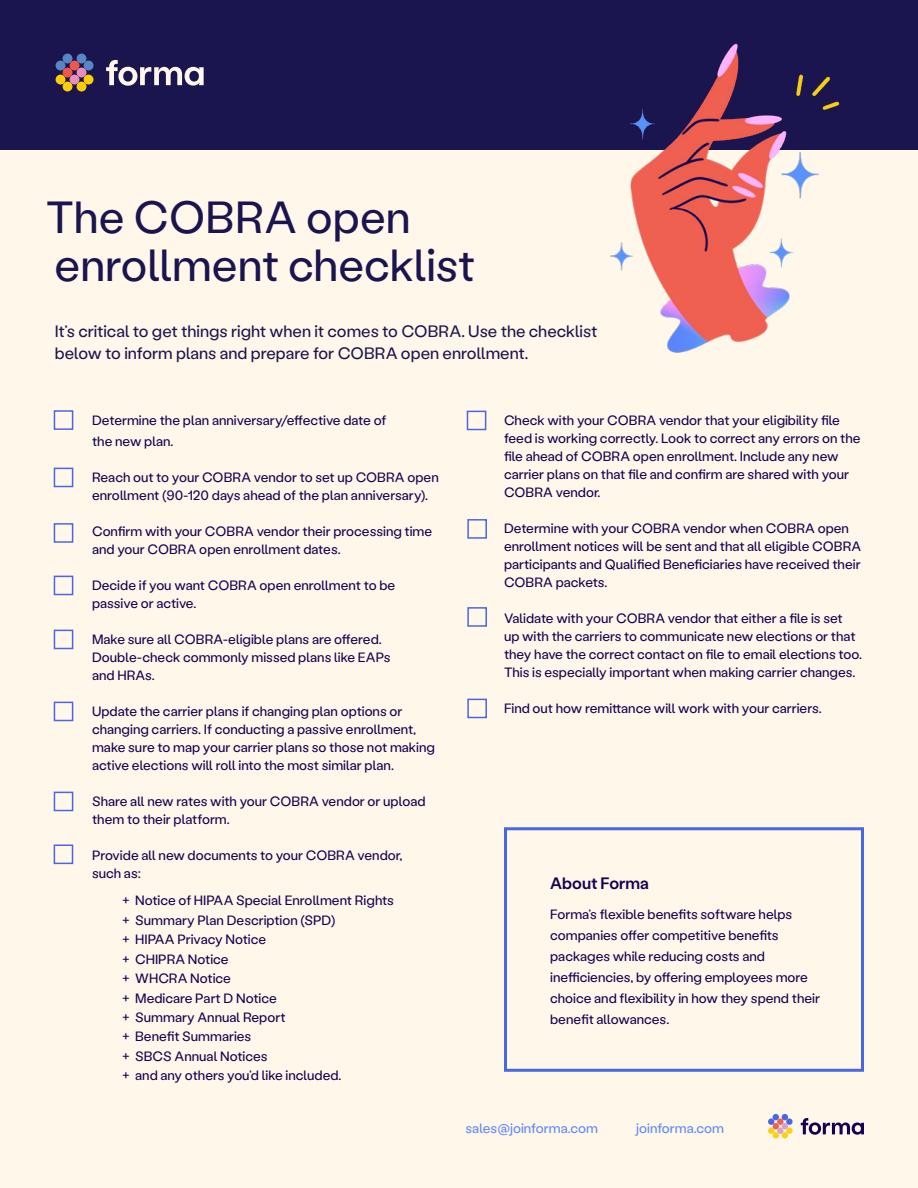
<style>
.page{position:relative;width:918px;height:1188px;background:#fff7e9}
.page>*{position:absolute;margin:0;border:0;box-sizing:border-box;transform-origin:0 0}
.t1{font:45px/48px "Labil Grotesk";color:#1b154f}
.t2{font:16.5px/22.5px "Labil Grotesk";color:#1b154f}
.t3{font:500 16.5px "Labil Grotesk";color:#150050}
.t4{font:13.5px/18px "Labil Grotesk";color:#150050}
.t5{font:13.5px "Labil Grotesk";color:#6088fb}
</style>
<div class="page">
<div style="left:0;top:0;width:918px;height:149px;background:#1b154f"></div>
<svg style="left:106px;top:60px;width:98px;height:26px"></svg>
<div style="left:63px;top:54px;width:9px;height:9px;background:#5886c5;border-radius:50%"></div>
<div style="left:70px;top:61px;width:9px;height:9px;background:#ee584b;border-radius:50%"></div>
<div style="left:77px;top:54px;width:9px;height:9px;background:#5886c5;border-radius:50%"></div>
<div style="left:77px;top:82px;width:9px;height:9px;background:#fdce07;border-radius:50%"></div>
<div style="left:70px;top:75px;width:9px;height:9px;background:#e68fbc;border-radius:50%"></div>
<div style="left:63px;top:82px;width:9px;height:9px;background:#fdce07;border-radius:50%"></div>
<div style="left:84px;top:61px;width:9px;height:9px;background:#5886c5;border-radius:50%"></div>
<div style="left:77px;top:68px;width:9px;height:9px;background:#e68fbc;border-radius:50%"></div>
<div style="left:84px;top:75px;width:9px;height:9px;background:#fdce07;border-radius:50%"></div>
<div style="left:56px;top:75px;width:9px;height:9px;background:#fdce07;border-radius:50%"></div>
<div style="left:63px;top:68px;width:9px;height:9px;background:#ee584b;border-radius:50%"></div>
<div style="left:56px;top:61px;width:9px;height:9px;background:#5886c5;border-radius:50%"></div>
<div style="left:54px;top:410px;width:19px;height:20px;border:2px solid #4967e5"></div>
<div style="left:54px;top:468px;width:19px;height:19px;border:2px solid #4967e5"></div>
<div style="left:54px;top:523px;width:19px;height:20px;border:2px solid #4967e5"></div>
<div style="left:54px;top:576px;width:19px;height:19px;border:2px solid #4967e5"></div>
<div style="left:54px;top:630px;width:19px;height:19px;border:2px solid #4967e5"></div>
<div style="left:54px;top:702px;width:19px;height:19px;border:2px solid #4967e5"></div>
<div style="left:54px;top:792px;width:19px;height:19px;border:2px solid #4967e5"></div>
<div style="left:467px;top:519px;width:20px;height:20px;border:2px solid #4967e5"></div>
<div style="left:467px;top:607px;width:20px;height:20px;border:2px solid #4967e5"></div>
<div style="left:467px;top:699px;width:20px;height:19px;border:2px solid #4967e5"></div>
<div style="left:54px;top:844px;width:19px;height:20px;border:2px solid #4967e5"></div>
<div style="left:467px;top:411px;width:19px;height:19px;border:2px solid #4967e5"></div>
<img style="left:591px;top:43px;width:275px;height:310px">
<div style="left:504px;top:827px;width:360px;height:245px;border:3px solid #4967e5"></div>
<svg style="left:801px;top:1118px;width:63px;height:17px"></svg>
<div style="left:782px;top:1132px;width:6px;height:7px;background:#fbd018;border-radius:50%"></div>
<div style="left:773px;top:1132px;width:6px;height:7px;background:#fbd018;border-radius:50%"></div>
<div style="left:786px;top:1118px;width:7px;height:7px;background:#4967e5;border-radius:50%"></div>
<div style="left:786px;top:1128px;width:7px;height:6px;background:#fbd018;border-radius:50%"></div>
<svg style="left:768px;top:1114px;width:20px;height:20px"></svg>
<div style="left:768px;top:1118px;width:6px;height:7px;background:#4967e5;border-radius:50%"></div>
<h1 class="t1" style="left:46px;top:191px;width:431px">The COBRA open enrollment checklist</h1>
<p class="t2" style="left:55px;top:319px;width:544px">It’s critical to get things right when it comes to COBRA. Use the checklist below to inform plans and prepare for COBRA open enrollment.</p>
<p class="t4" style="left:92px;top:409px;width:296px;line-height:21px">Determine the plan anniversary/effective date of the new plan.</p>
<p class="t4" style="left:92px;top:468px;width:348px">Reach out to your COBRA vendor to set up COBRA open enrollment (90-120 days ahead of the plan anniversary).</p>
<p class="t4" style="left:92px;top:522px;width:342px">Confirm with your COBRA vendor their processing time and your COBRA open enrollment dates.</p>
<p class="t4" style="left:92px;top:576px;width:305px">Decide if you want COBRA open enrollment to be passive or active.</p>
<p class="t4" style="left:92px;top:630px;width:300px">Make sure all COBRA-eligible plans are offered.<br>Double-check commonly missed plans like EAPs and HRAs.</p>
<p class="t4" style="left:92px;top:702px;width:344px">Update the carrier plans if changing plan options or changing carriers. If conducting a passive enrollment, make sure to map your carrier plans so those not making active elections will roll into the most similar plan.</p>
<p class="t4" style="left:92px;top:792px;width:335px">Share all new rates with your COBRA vendor or upload them to their platform.</p>
<p class="t4" style="left:92px;top:846px;width:312px">Provide all new documents to your COBRA vendor, such as:</p>
<p class="t4" style="left:122px;top:890px;width:273px;line-height:19.5px">+ Notice of HIPAA Special Enrollment Rights + Summary Plan Description (SPD)<br>+ HIPAA Privacy Notice<br>+ CHIPRA Notice<br>+ WHCRA Notice<br>+ Medicare Part D Notice<br>+ Summary Annual Report<br>+ Benefit Summaries<br>+ SBCS Annual Notices<br>+ and any others you’d like included.</p>
<p class="t4" style="left:504px;top:411px;width:358px">Check with your COBRA vendor that your eligibility file feed is working correctly. Look to correct any errors on the file ahead of COBRA open enrollment. Include any new carrier plans on that file and confirm are shared with your COBRA vendor.</p>
<p class="t4" style="left:504px;top:519px;width:359px">Determine with your COBRA vendor when COBRA open enrollment notices will be sent and that all eligible COBRA participants and Qualified Beneficiaries have received their COBRA packets.</p>
<p class="t4" style="left:504px;top:609px;width:360px">Validate with your COBRA vendor that either a file is set<br>up with the carriers to communicate new elections or that they have the correct contact on file to email elections too.<br>This is especially important when making carrier changes.</p>
<p class="t4" style="left:504px;top:699px;width:319px">Find out how remittance will work with your carriers.</p>
<p class="t3" style="left:550px;top:872px;width:100px">About Forma</p>
<p class="t4" style="left:550px;top:903px;width:271px;line-height:21px">Forma’s flexible benefits software helps companies offer competitive benefits packages while reducing costs and inefficiencies, by offering employees more choice and flexibility in how they spend their benefit allowances.</p>
<p class="t5" style="left:466px;top:1119px;width:134px">sales@joinforma.com</p>
<p class="t5" style="left:636px;top:1119px;width:89px">joinforma.com</p>
</div>
